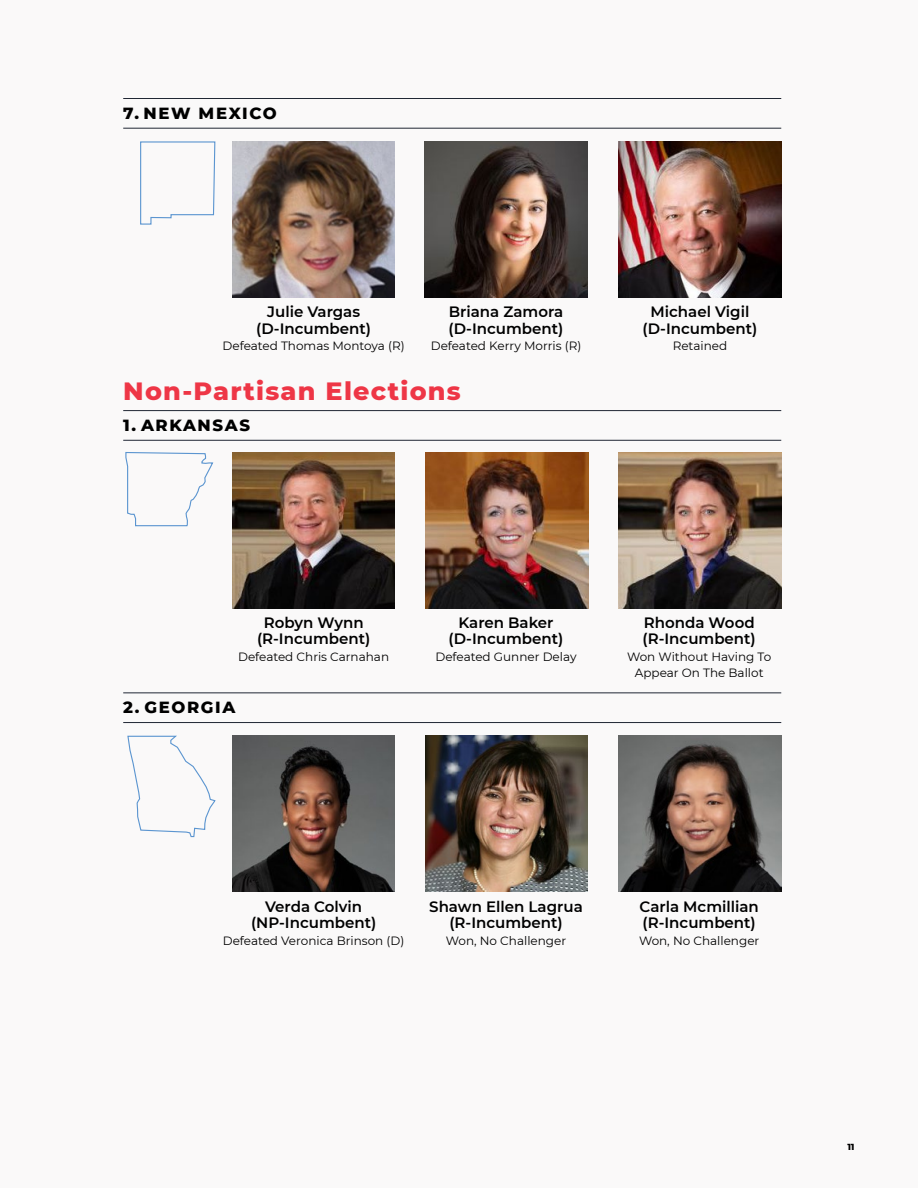
<style>
.page{position:relative;width:918px;height:1188px;background:#faf9f9}
.page>*{position:absolute;margin:0;border:0;box-sizing:border-box;transform-origin:0 0}
.t1{font:800 25.5px "Montserrat";letter-spacing:.05em;color:#ee3646}
.t2{font:800 16.5px "Montserrat";letter-spacing:.1em;color:#000}
.t3{font:600 15px/16.5px "Montserrat";color:#000;text-align:center}
.t4{font:12px/16.5px "Montserrat";color:#000;text-align:center}
.t5{font:800 9px "Montserrat";color:#000}
</style>
<div class="page">
<svg style="left:140px;top:141px;width:76px;height:84px"></svg>
<hr style="left:123px;top:98px;width:658px;height:1px;background:#202734">
<hr style="left:123px;top:128px;width:658px;height:1px;background:#202734">
<img style="left:232px;top:141px;width:163px;height:156px">
<img style="left:425px;top:141px;width:162px;height:156px">
<img style="left:619px;top:141px;width:162px;height:156px">
<hr style="left:123px;top:410px;width:658px;height:1px;background:#202734">
<hr style="left:123px;top:693px;width:658px;height:1px;background:#202734">
<hr style="left:123px;top:440px;width:658px;height:1px;background:#202734">
<hr style="left:123px;top:722px;width:658px;height:1px;background:#202734">
<img style="left:232px;top:452px;width:163px;height:156px">
<img style="left:232px;top:736px;width:163px;height:156px">
<img style="left:426px;top:452px;width:162px;height:156px">
<img style="left:426px;top:736px;width:161px;height:156px">
<img style="left:619px;top:452px;width:162px;height:156px">
<img style="left:619px;top:736px;width:162px;height:156px">
<svg style="left:125px;top:452px;width:89px;height:75px"></svg>
<svg style="left:127px;top:735px;width:89px;height:103px"></svg>
<p class="t2" style="left:123px;top:101px;width:155px">7. NEW MEXICO</p>
<p class="t3" style="left:256px;top:303px;width:116px">Julie Vargas (D-Incumbent)</p>
<p class="t4" style="left:223px;top:337px;width:184px">Defeated Thomas Montoya (R)</p>
<h1 class="t1" style="left:123px;top:372px;width:339px">Non-Partisan Elections</h1>
<p class="t2" style="left:123px;top:413px;width:128px">1. ARKANSAS</p>
<p class="t3" style="left:449px;top:303px;width:116px;text-align:left">Briana Zamora (D-Incumbent)</p>
<p class="t4" style="left:431px;top:337px;width:152px">Defeated Kerry Morris (R)</p>
<p class="t3" style="left:643px;top:303px;width:116px">Michael Vigil (D-Incumbent)</p>
<p class="t4" style="left:673px;top:337px;width:56px">Retained</p>
<p class="t3" style="left:257px;top:614px;width:115px">Robyn Wynn (R-Incumbent)</p>
<p class="t4" style="left:238px;top:648px;width:153px">Defeated Chris Carnahan</p>
<p class="t2" style="left:123px;top:695px;width:114px">2. GEORGIA</p>
<p class="t3" style="left:449px;top:614px;width:116px">Karen Baker (D-Incumbent)</p>
<p class="t4" style="left:435px;top:648px;width:143px">Defeated Gunner Delay</p>
<p class="t3" style="left:643px;top:614px;width:115px;text-align:left">Rhonda Wood (R-Incumbent)</p>
<p class="t4" style="left:627px;top:648px;width:146px">Won Without Having To<br>Appear On The Ballot</p>
<p class="t3" style="left:251px;top:897px;width:127px">Verda Colvin (NP-Incumbent)</p>
<p class="t4" style="left:223px;top:932px;width:183px">Defeated Veronica Brinson (D)</p>
<p class="t3" style="left:429px;top:897px;width:155px">Shawn Ellen Lagrua (R-Incumbent)</p>
<p class="t4" style="left:446px;top:932px;width:122px">Won, No Challenger</p>
<p class="t3" style="left:640px;top:897px;width:121px;text-align:left">Carla Mcmillian (R-Incumbent)</p>
<p class="t4" style="left:639px;top:932px;width:122px">Won, No Challenger</p>
<p class="t5" style="left:847px;top:1140px;width:9px">11</p>
</div>
